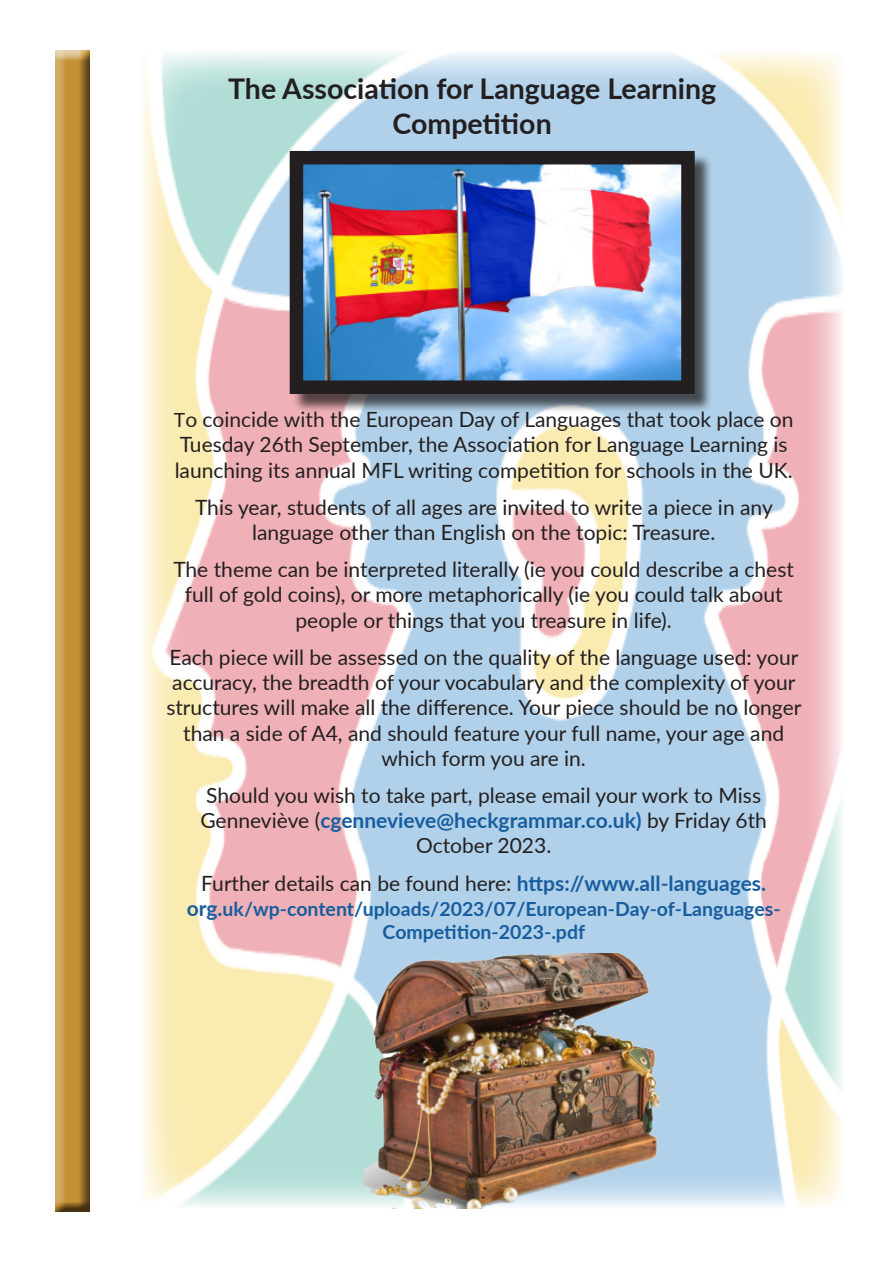
<style>
.page{position:relative;width:893px;height:1263px;background:#fff}
.page>*{position:absolute;margin:0;border:0;box-sizing:border-box;transform-origin:0 0}
.t1{font:700 28.5px/34.2px "Lato";color:#231f20;text-align:center}
.t2{font:21px/25.2px "Lato";color:#231f20;text-align:center}
.t3{font:700 19.5px/23.4px "Lato";color:#175d9e;text-align:center}
.s1{font-size:19.5px}
.s2{font-weight:700;color:#175d9e}
.s3{font-size:21px}
</style>
<div class="page">
<div style="left:49px;top:51px;width:41px;height:1162px;background:#231f20;opacity:.75"></div>
<img style="left:142px;top:53px;width:700px;height:1153px">
<img style="left:344px;top:953px;width:334px;height:255px">
<div style="left:292px;top:153px;width:421px;height:259px;background:#231f20;opacity:.75"></div>
<img style="left:305px;top:166px;width:375px;height:213px">
<div style="left:290px;top:151px;width:405px;height:243px;border:14px solid #231f20"></div>
<p class="t1" style="left:228px;top:71px;width:490px">The Association for Language Learning<br>Competition</p>
<p class="t2" style="left:174px;top:406px;width:621px;text-align:left"><span class="s1">T</span>o coincide with the European Day of Languages that took place on<br>Tuesday 26th September, the Association for Language Learning is launching its annual MFL writing competition for schools in the UK.</p>
<p class="t2" style="left:195px;top:494px;width:579px">This year, students of all ages are invited to write a piece in any language other than English on the topic: Treasure.</p>
<p class="t2" style="left:173px;top:556px;width:622px">The theme can be interpreted literally (ie you could describe a chest full of gold coins), or more metaphorically (ie you could talk about people or things that you treasure in life).</p>
<p class="t2" style="left:166px;top:644px;width:637px">Each piece will be assessed on the quality of the language used: your accuracy, the breadth of your vocabulary and the complexity of your structures will make all the difference. Your piece should be no longer than a side of A4, and should feature your full name, your age and which form you are in.</p>
<p class="t2" style="left:200px;top:782px;width:568px">Should you wish to take part, please email your work to Miss<br>Genneviève (<span class="s2">cgennevieve@heckgrammar.co.uk)</span> by Friday 6th<br>October 2023.</p>
<p class="t2" style="left:201px;top:869px;width:566px">Further details can be found here: <span class="s2">https://www.all-languages.</span></p>
<p class="t3" style="left:187px;top:896px;width:595px"><span class="s3">org.</span>uk/wp-content/uploads/2023/07/European-Day-of-Languages-<br>Competition-2023-.pdf</p>
</div>
